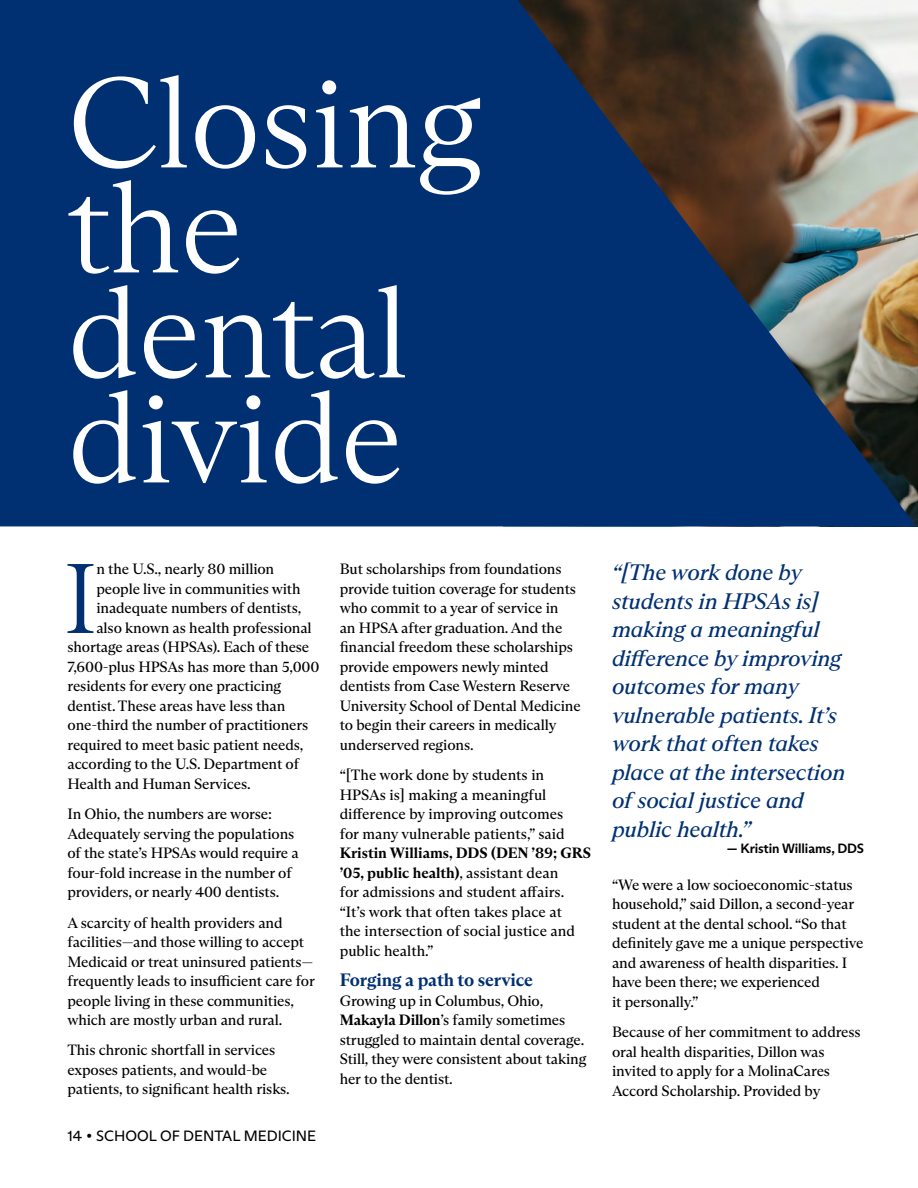
<style>
.page{position:relative;width:918px;height:1188px;background:#fff}
.page>*{position:absolute;margin:0;border:0;box-sizing:border-box;transform-origin:0 0}
.t1{font:300 129px/105px "ABC Arizona Text";letter-spacing:-.01em;color:#fff}
.t2{font:300 99.15px "ABC Arizona Text";color:#013072}
.t3{font:italic 22.5px/28.5px "ABC Arizona Text";letter-spacing:-.01em;color:#013072}
.t4{font:700 18px "ABC Arizona Text";letter-spacing:-.01em;color:#013072}
.t5{font:15px/19.5px "ABC Arizona Text";letter-spacing:-.01em;color:#000}
.t6{font:15px "ABC Arizona Sans";color:#000}
.t7{font:700 13.5px "ABC Arizona Sans";letter-spacing:-.01em;color:#000}
.s1{font-weight:700}
</style>
<div class="page">
<svg style="left:0;top:0;width:918px;height:527px;background:#193c6d"></svg>
<h1 class="t1" style="left:68px;top:73px;width:418px">Closing the dental divide</h1>
<h2 class="t2" style="left:64px;top:543px;width:35px">I</h2>
<p class="t5" style="left:96px;top:560px;width:179px">n the U.S., nearly 80 million</p>
<p class="t5" style="left:96px;top:579px;width:206px">people live in communities with</p>
<p class="t5" style="left:96px;top:599px;width:207px">inadequate numbers of dentists,</p>
<p class="t5" style="left:96px;top:618px;width:217px">also known as health professional</p>
<p class="t5" style="left:68px;top:638px;width:243px">shortage areas (HPSAs). Each of these</p>
<p class="t5" style="left:68px;top:657px;width:253px">7,600-plus HPSAs has more than 5,000</p>
<p class="t5" style="left:68px;top:677px;width:215px">residents for every one practicing</p>
<p class="t5" style="left:68px;top:696px;width:219px">dentist. These areas have less than</p>
<p class="t5" style="left:68px;top:716px;width:242px">one-third the number of practitioners</p>
<p class="t5" style="left:68px;top:735px;width:237px">required to meet basic patient needs,</p>
<p class="t5" style="left:68px;top:755px;width:233px">according to the U.S. Department of</p>
<p class="t5" style="left:68px;top:774px;width:185px">Health and Human Services.</p>
<p class="t5" style="left:68px;top:805px;width:233px">In Ohio, the numbers are worse:<br>Adequately serving the populations of the state’s HPSAs would require a four-fold increase in the number of providers, or nearly 400 dentists.</p>
<p class="t5" style="left:68px;top:913px;width:249px">A scarcity of health providers and facilities—and those willing to accept Medicaid or treat uninsured patients— frequently leads to insufficient care for people living in these communities, which are mostly urban and rural.</p>
<p class="t5" style="left:68px;top:1041px;width:224px">This chronic shortfall in services exposes patients, and would-be patients, to significant health risks.</p>
<p class="t6" style="left:68px;top:1127px;width:250px">14 • SCHOOL OF DENTAL MEDICINE</p>
<p class="t5" style="left:340px;top:560px;width:243px">But scholarships from foundations provide tuition coverage for students who commit to a year of service in<br>an HPSA after graduation. And the financial freedom these scholarships provide empowers newly minted dentists from Case Western Reserve University School of Dental Medicine to begin their careers in medically underserved regions.</p>
<p class="t5" style="left:340px;top:766px;width:227px">“[The work done by students in<br>HPSAs is] making a meaningful difference by improving outcomes for many vulnerable patients,” said</p>
<p class="t5" style="left:340px;top:844px;width:253px"><span class="s1">Kristin Williams, DDS (DEN ’89; GRS ’05, public health)</span>, assistant dean<br>for admissions and student affairs. “It’s work that often takes place at<br>the intersection of social justice and public health.”</p>
<p class="t4" style="left:340px;top:970px;width:195px">Forging a path to service</p>
<p class="t5" style="left:340px;top:991px;width:248px">Growing up in Columbus, Ohio, <span class="s1">Makayla Dillon</span>’s family sometimes struggled to maintain dental coverage.<br>Still, they were consistent about taking her to the dentist.</p>
<h3 class="t3" style="left:612px;top:559px;width:235px">“[The work done by students in HPSAs is] making a meaningful difference by improving outcomes for many vulnerable patients. It’s work that often takes place at the intersection of social justice and public health.”</h3>
<p class="t7" style="left:727px;top:840px;width:139px">— Kristin Williams, DDS</p>
<p class="t5" style="left:612px;top:875px;width:253px">“We were a low socioeconomic-status household,” said Dillon, a second-year student at the dental school. “So that definitely gave me a unique perspective and awareness of health disparities. I have been there; we experienced<br>it personally.”</p>
<p class="t5" style="left:612px;top:1022px;width:250px">Because of her commitment to address oral health disparities, Dillon was invited to apply for a MolinaCares Accord Scholarship. Provided by</p>
</div>
